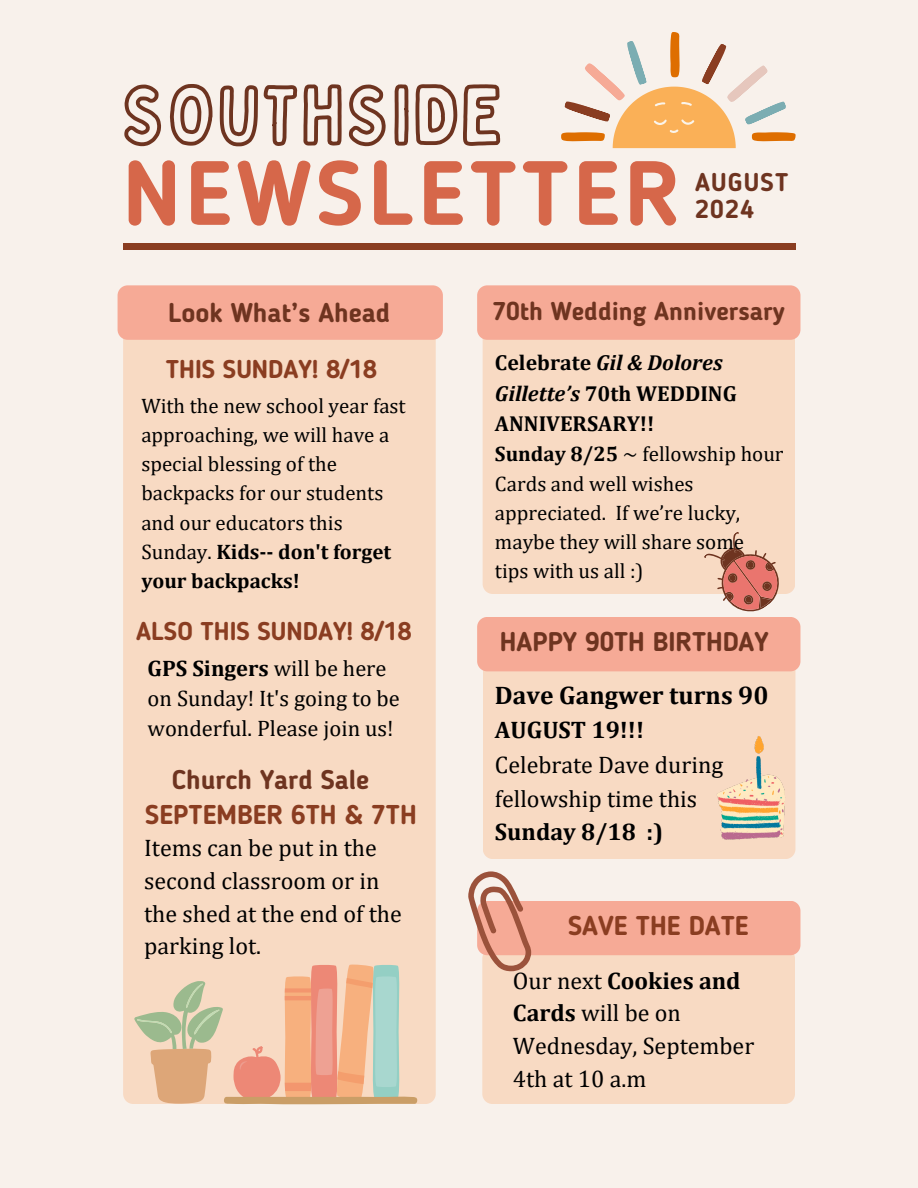
<style>
.page{position:relative;width:918px;height:1188px;background:#f8f1eb}
.page>*{position:absolute;margin:0;border:0;box-sizing:border-box;transform-origin:0 0}
.t1{font:700 90.3px "Blogger Sans";letter-spacing:.05em;color:#d6674a}
.t2{font:700 27px "Blogger Sans";color:#8a3d21}
.t3{font:700 26.85px "Blogger Sans";color:#6e3420}
.t4{font:700 25.5px "Blogger Sans";color:#8a3d21}
.t5{font:700 25.5px "Blogger Sans";color:#6e3420}
.t6{font:700 25.5px "Cambria";color:#000}
.t7{font:700 25.35px/27.5px "Blogger Sans";letter-spacing:.05em;color:#6e3420}
.t8{font:24px/32.7px "Cambria";color:#000}
.t9{font:700 24px "Cambria";color:#000}
.t10{font:22.5px/30.3px "Cambria";color:#000}
.t11{font:700 21.75px/30.3px "Cambria";color:#000}
.t12{font:21px/29.2px "Cambria";color:#000}
.s1{font-weight:700}
.s2{font-style:italic}
</style>
<div class="page">
<svg style="left:561px;top:32px;width:234px;height:116px"></svg>
<div style="left:123px;top:340px;width:313px;height:764px;background:#f8dac3"></div>
<div style="left:118px;top:285px;width:325px;height:55px;background:#f6aa96"></div>
<div style="left:483px;top:671px;width:312px;height:188px;background:#f8dac3"></div>
<div style="left:483px;top:340px;width:312px;height:184px;background:#f8dac3"></div>
<div style="left:477px;top:285px;width:323px;height:55px;background:#f6aa96"></div>
<div style="left:123px;top:243px;width:672px;height:6px;background:#8a3d21"></div>
<div style="left:482px;top:971px;width:313px;height:133px;background:#f8dac3"></div>
<svg style="left:468px;top:871px;width:332px;height:100px"></svg>
<svg style="left:477px;top:524px;width:323px;height:147px"></svg>
<svg style="left:134px;top:964px;width:283px;height:140px"></svg>
<img style="left:712px;top:736px;width:77px;height:109px">
<svg style="left:124px;top:84px;width:377px;height:63px"></svg>
<p class="t1" style="left:123px;top:156px;width:559px">NEWSLETTER</p>
<p class="t7" style="left:695px;top:170px;width:95px">AUGUST<br>2024</p>
<h2 class="t3" style="left:168px;top:302px;width:224px">Look What’s Ahead</h2>
<h3 class="t4" style="left:166px;top:359px;width:212px">THIS SUNDAY! 8/18</h3>
<h1 class="t12" style="left:141px;top:390px;width:266px">With the new school year fast approaching, we will have a special blessing of the backpacks for our students and our educators this<br>Sunday. <span class="s1">Kids-- don't forget your backpacks!</span></h1>
<h4 class="t4" style="left:136px;top:620px;width:277px">ALSO THIS SUNDAY! 8/18</h4>
<p class="t10" style="left:148px;top:652px;width:254px"><span class="s1">GPS Singers</span> will be here on Sunday! It's going to be wonderful. Please join us!</p>
<p class="t3" style="left:172px;top:769px;width:199px">Church Yard Sale</p>
<p class="t2" style="left:145px;top:804px;width:273px">SEPTEMBER 6TH &amp; 7TH</p>
<h5 class="t8" style="left:144px;top:831px;width:259px">Items can be put in the second classroom or in the shed at the end of the parking lot.</h5>
<h3 class="t5" style="left:492px;top:301px;width:294px">70th Wedding Anniversary</h3>
<p class="t11" style="left:495px;top:347px;width:243px">Celebrate <span class="s2">Gil &amp; Dolores<br>Gillette’s</span> 70th WEDDING<br>ANNIVERSARY!!</p>
<h3 class="t12" style="left:495px;top:439px;width:290px"><span class="s1">Sunday 8/25</span> ~ fellowship hour</h3>
<h5 class="t12" style="left:495px;top:468px;width:251px">Cards and well wishes appreciated. If we’re lucky, maybe they will share some</h5>
<h4 class="t12" style="left:495px;top:556px;width:150px">tips with us all :)</h4>
<p class="t3" style="left:500px;top:630px;width:270px">HAPPY 90TH BIRTHDAY</p>
<p class="t6" style="left:495px;top:679px;width:275px">Dave Gangwer turns 90</p>
<p class="t9" style="left:495px;top:715px;width:151px">AUGUST 19!!!</p>
<p class="t8" style="left:495px;top:748px;width:230px;line-height:33.5px">Celebrate Dave during fellowship time this<br><span class="s1">Sunday 8/18 :)</span></p>
<h4 class="t2" style="left:568px;top:915px;width:182px">SAVE THE DATE</h4>
<h3 class="t8" style="left:513px;top:964px;width:243px">Our next <span class="s1">Cookies and<br>Cards</span> will be on<br>Wednesday, September<br>4th at 10 a.m</h3>
</div>
